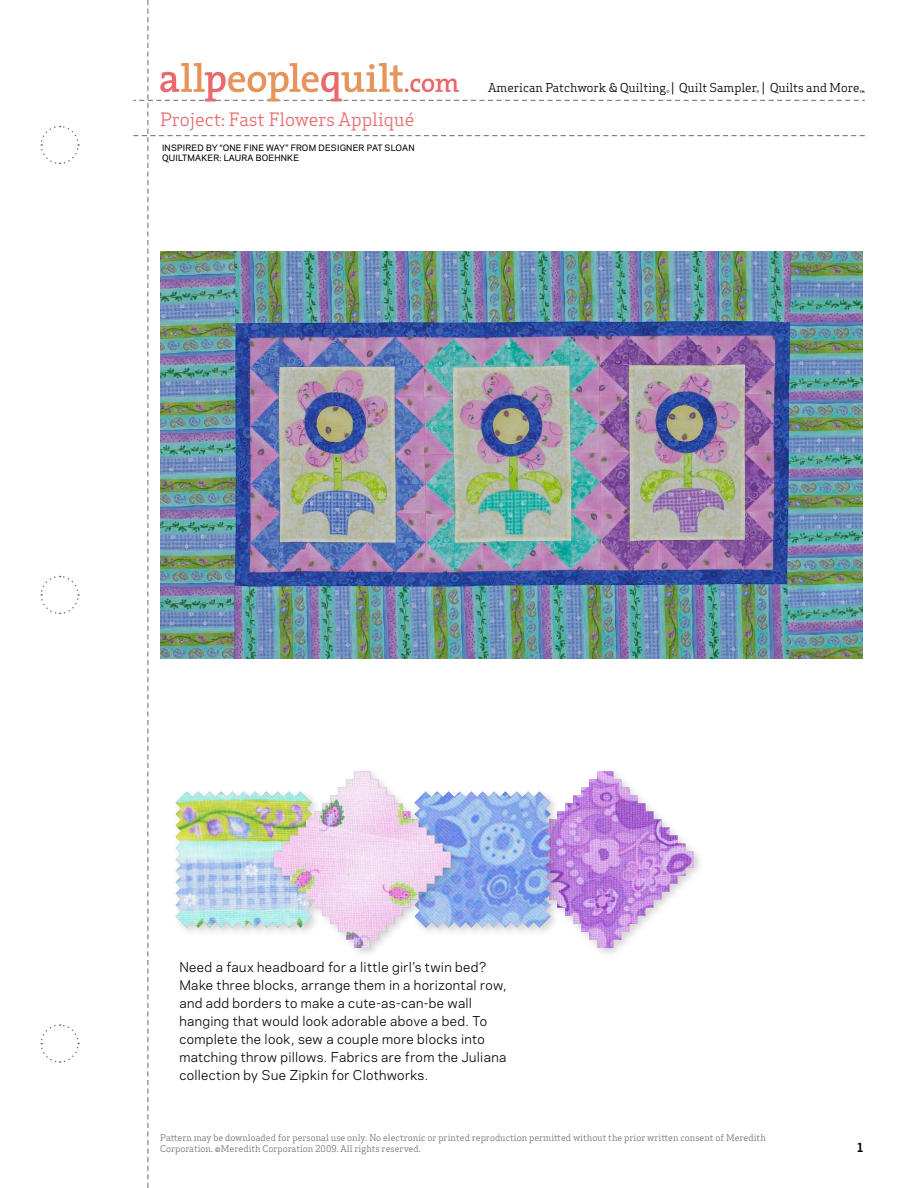
<style>
.page{position:relative;width:918px;height:1188px;background:#fff}
.page>*{position:absolute;margin:0;border:0;box-sizing:border-box;transform-origin:0 0}
.t1{font:18px "Apex Serif";color:#e9696c}
.t2{font:12.75px/18px "Galaxie Polaris";letter-spacing:.03em;color:#000}
.t3{font:12px "Apex Serif";color:#000}
.t4{font:9px/10.8px "Apex Serif";color:#6d6f71}
.t5{font:500 8.25px/9.9px "Galaxie Polaris";letter-spacing:.025em;color:#000}
</style>
<div class="page">
<svg style="left:40px;top:125px;width:40px;height:40px"></svg>
<svg style="left:40px;top:1024px;width:40px;height:39px"></svg>
<svg style="left:40px;top:575px;width:40px;height:40px"></svg>
<img style="left:133px;top:0;width:732px;height:1188px">
<h1 class="t1" style="left:160px;top:108px;width:256px">Project: Fast Flowers Appliqué</h1>
<p class="t5" style="left:162px;top:142px;width:254px">INSPI RED BY “ONE FI NE WAY” FROM DESIGNER PAT SLOAN<br>QUI LTMAKER: LAURA BO EHNKE</p>
<p class="t3" style="left:488px;top:80px;width:373px">American Patchwork &amp; Quilting | Quilt Sampler | Quilts and More</p>
<p class="t2" style="left:179px;top:957px;width:329px">Need a faux headboard for a little girl’s twin bed?<br>Make three blocks, arrange them in a horizontal row, and add borders to make a cute-as-can-be wall hanging that would look adorable above a bed. To complete the look, sew a couple more blocks into matching throw pillows. Fabrics are from the Juliana collection by Sue Zipkin for Clothworks.</p>
<p class="t4" style="left:160px;top:1132px;width:607px">Pattern may be downloaded for personal use only. No electronic or printed reproduction permitted without the prior written consent of Meredith<br>Corporation. ©Meredith Corporation 2009. All rights reserved.</p>
</div>
